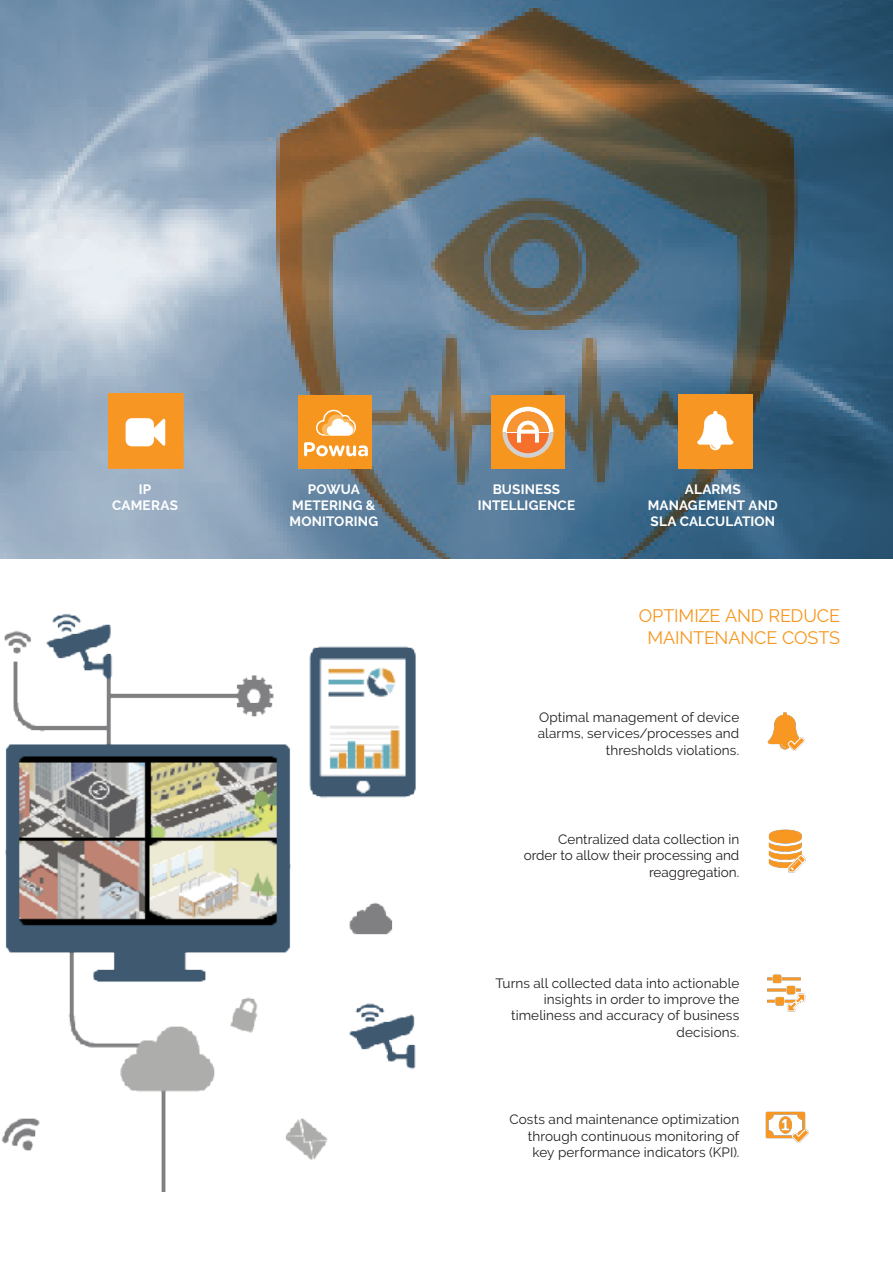
<style>
.page{position:relative;width:893px;height:1263px;background:#fff}
.page>*{position:absolute;margin:0;border:0;box-sizing:border-box;transform-origin:0 0}
.Paragrafo_base{font:18px/21.6px "Raleway";letter-spacing:-.01em;color:#f7961e;text-align:center}
.Paragrafo_base-2{font:13.5px/16.2px "Raleway";letter-spacing:.01em;color:#231f20;text-align:right}
.Paragrafo_base-3{font:700 13.5px/16.2px "Raleway";letter-spacing:.015em;color:#fff;text-align:center}
</style>
<div class="page">
<img style="left:0;top:0;width:893px;height:559px">
<img style="left:1px;top:614px;width:415px;height:577px">
<img style="left:768px;top:829px;width:38px;height:44px">
<img style="left:767px;top:974px;width:39px;height:38px">
<img style="left:765px;top:1111px;width:44px;height:32px">
<img style="left:767px;top:712px;width:38px;height:39px">
<div style="left:298px;top:396px;width:74px;height:73px;background:#f7961e"></div>
<div style="left:491px;top:396px;width:73px;height:73px;background:#f7961e"></div>
<img style="left:108px;top:394px;width:75px;height:75px">
<img style="left:678px;top:395px;width:75px;height:74px">
<svg style="left:316px;top:409px;width:40px;height:27px"></svg>
<svg style="left:304px;top:442px;width:64px;height:14px"></svg>
<svg style="left:502px;top:407px;width:51px;height:51px"></svg>
<p class="Paragrafo_base-3" style="left:139px;top:481px;width:14px">IP</p>
<p class="Paragrafo_base-3" style="left:112px;top:497px;width:67px">CAMERAS</p>
<p class="Paragrafo_base-3" style="left:308px;top:481px;width:53px">POWUA</p>
<p class="Paragrafo_base-3" style="left:290px;top:497px;width:90px;text-align:left">METERING &amp;<br>MONITORING</p>
<p class="Paragrafo_base-3" style="left:478px;top:481px;width:99px">BUSINESS<br>INTELLIGENCE</p>
<p class="Paragrafo_base-3" style="left:648px;top:481px;width:131px">ALARMS<br>MANAGEMENT AND<br>SLA CALCULATION</p>
<p class="Paragrafo_base" style="left:639px;top:605px;width:203px">OPTIMIZE AND REDUCE<br>MAINTENANCE COSTS</p>
<p class="Paragrafo_base-2" style="left:538px;top:709px;width:203px">Optimal management of device alarms, services/processes and thresholds violations.</p>
<p class="Paragrafo_base-2" style="left:524px;top:831px;width:217px">Centralized data collection in order to allow their processing and reaggregation.</p>
<p class="Paragrafo_base-2" style="left:495px;top:975px;width:245px">Turns all collected data into actionable insights in order to improve the timeliness and accuracy of business decisions.</p>
<p class="Paragrafo_base-2" style="left:509px;top:1111px;width:231px">Costs and maintenance optimization through continuous monitoring of key performance indicators (KPI).</p>
</div>
